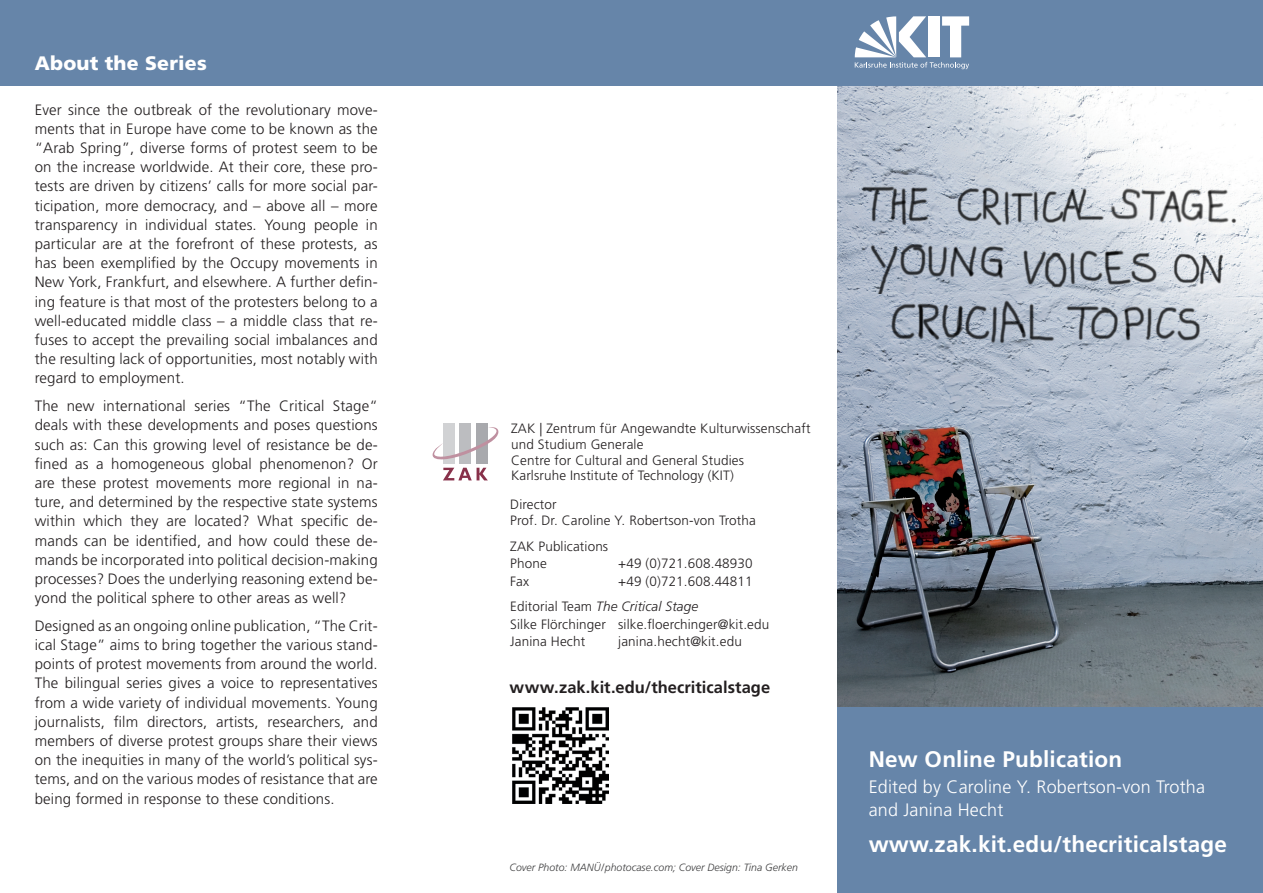
<style>
.page{position:relative;width:1263px;height:893px;background:#fff}
.page>*{position:absolute;margin:0;border:0;box-sizing:border-box;transform-origin:0 0}
.t1{font:700 22.5px "Frutiger LT Std";letter-spacing:.01em;color:#fff}
.t2{font:900 19.5px "Frutiger LT Std";letter-spacing:.01em;color:#fff}
.t3{font:300 18px/23.4px "Frutiger LT Std";letter-spacing:.01em;color:#fff}
.t4{font:700 16.5px "Frutiger LT Std";color:#231f20}
.t5{font:300 15px/19.2px "Frutiger LT Std";letter-spacing:.01em;color:#231f20;text-align:justify}
.t6{font:300 13.5px/15.6px "Frutiger LT Std";letter-spacing:.01em;color:#231f20}
.t7{font:italic 300 10.5px "Frutiger LT Std";color:#3e3e3f}
.s1{font-style:italic}
</style>
<div class="page">
<svg style="left:443px;top:468px;width:45px;height:12px"></svg>
<div style="left:476px;top:423px;width:11px;height:40px;background:#a8a9ad"></div>
<div style="left:460px;top:423px;width:11px;height:40px;background:#bcbdc0"></div>
<div style="left:443px;top:423px;width:11px;height:40px;background:#d1d2d4"></div>
<svg style="left:433px;top:425px;width:65px;height:37px"></svg>
<img style="left:512px;top:707px;width:96px;height:96px">
<div style="left:838px;top:688px;width:425px;height:205px;background:#6685a9"></div>
<img style="left:838px;top:85px;width:425px;height:621px">
<img style="left:954px;top:186px;width:145px;height:39px">
<img style="left:1099px;top:181px;width:143px;height:50px">
<img style="left:860px;top:185px;width:69px;height:42px">
<img style="left:886px;top:299px;width:174px;height:46px">
<img style="left:1060px;top:302px;width:148px;height:40px">
<img style="left:1019px;top:247px;width:141px;height:44px">
<img style="left:871px;top:244px;width:136px;height:50px">
<img style="left:1173px;top:251px;width:24px;height:36px">
<img style="left:1197px;top:251px;width:26px;height:36px">
<div style="left:0;top:0;width:1263px;height:85px;background:#6685a9"></div>
<svg style="left:855px;top:16px;width:114px;height:53px"></svg>
<h2 class="t2" style="left:35px;top:51px;width:173px">About the Series</h2>
<p class="t5" style="left:35px;top:100px;width:344px">Ever since the outbreak of the revolutionary move&shy;ments that in Europe have come to be known as the “Arab Spring”, diverse forms of protest seem to be on the increase worldwide. At their core, these pro&shy;tests are driven by citizens’ calls for more social par&shy;ticipation, more democracy, and – above all – more transparency in individual states. Young people in particular are at the forefront of these protests, as has been exemplified by the Occupy movements in New York, Frankfurt, and elsewhere. A further defin&shy;ing feature is that most of the protesters belong to a well-educated middle class – a middle class that re&shy;fuses to accept the prevailing social imbalances and the resulting lack of opportunities, most notably with regard to employment.</p>
<p class="t5" style="left:35px;top:397px;width:344px">The new international series “The Critical Stage“ deals with these developments and poses questions such as: Can this growing level of resistance be de&shy;fined as a homogeneous global phenomenon? Or are these protest movements more regional in na&shy;ture, and determined by the respective state systems within which they are located? What specific de&shy;mands can be identified, and how could these de&shy;mands be incorporated into political decision-making processes? Does the underlying reasoning extend be&shy;yond the political sphere to other areas as well?</p>
<p class="t5" style="left:35px;top:616px;width:344px">Designed as an ongoing online publication, “The Crit&shy;ical Stage” aims to bring together the various stand&shy;points of protest movements from around the world.<br>The bilingual series gives a voice to representatives from a wide variety of individual movements. Young journalists, film directors, artists, researchers, and members of diverse protest groups share their views on the inequities in many of the world’s political sys&shy;tems, and on the various modes of resistance that are being formed in response to these conditions.</p>
<p class="t6" style="left:511px;top:421px;width:301px">ZAK | Zentrum für Angewandte Kulturwissenschaft und Studium Generale<br>Centre for Cultural and General Studies<br>Karlsruhe Institute of Technology (KIT)</p>
<p class="t6" style="left:510px;top:496px;width:247px;line-height:16.5px">Director<br>Prof. Dr. Caroline Y. Robertson-von Trotha</p>
<p class="t6" style="left:510px;top:538px;width:100px;line-height:17.2px">ZAK Publications<br>Phone</p>
<p class="t6" style="left:618px;top:556px;width:136px">+49 (0)721.608.48930</p>
<p class="t6" style="left:510px;top:568px;width:244px;line-height:25.8px;text-indent:108px">+49 (0)721.608.44811<br>Editorial Team <span class="s1">The Critical Stage</span></p>
<p class="t6" style="left:510px;top:615px;width:261px;line-height:17.2px">Silke Flörchinger silke.floerchinger@kit.edu<br>Janina Hecht</p>
<p class="t6" style="left:510px;top:573px;width:21px">Fax</p>
<p class="t6" style="left:618px;top:633px;width:125px">janina.hecht@kit.edu</p>
<p class="t4" style="left:510px;top:678px;width:262px">www.zak.kit.edu/thecriticalstage</p>
<p class="t7" style="left:510px;top:861px;width:290px">Cover Photo: MANÜ/photocase.com; Cover Design: Tina Gerken</p>
<h1 class="t1" style="left:869px;top:746px;width:255px">New Online Publication</h1>
<p class="t3" style="left:869px;top:775px;width:338px">Edited by Caroline Y. Robertson-von Trotha and Janina Hecht</p>
<h1 class="t1" style="left:869px;top:830px;width:360px">www.zak.kit.edu/thecriticalstage</h1>
</div>
